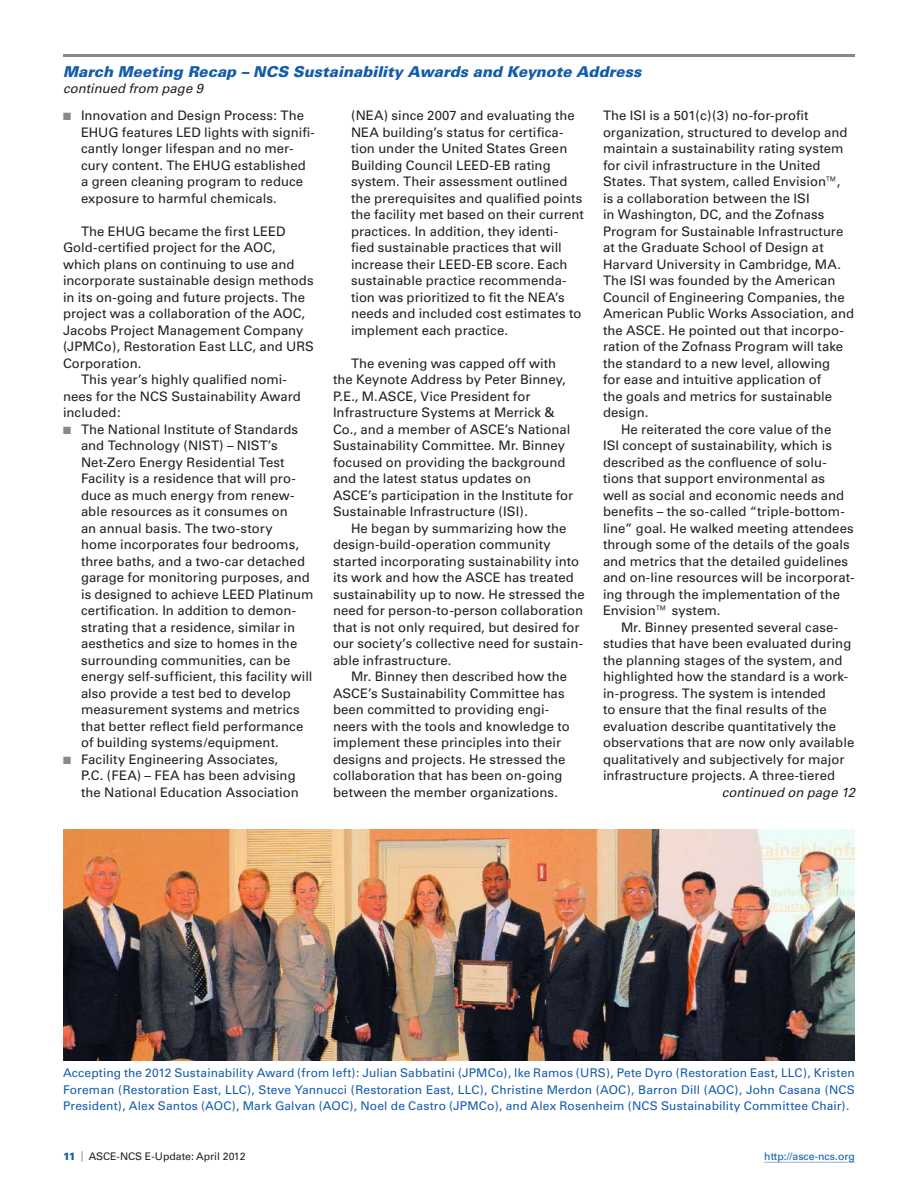
<style>
.page{position:relative;width:918px;height:1188px;background:#fff}
.page>*{position:absolute;margin:0;border:0;box-sizing:border-box;transform-origin:0 0}
.Head_2_Rule{font:italic 900 15px "Univers";color:#135cab}
.Text_1{font:13.2px/16.5px "Univers";letter-spacing:.005em;color:#231f20}
.Text_1_List_Bullets{font:13.2px/16.5px "Univers";letter-spacing:.005em;color:#231f20}
.Text_1_Space_Before{font:13.2px/16.5px "Univers";letter-spacing:.005em;color:#231f20}
.Text_1_No_Indent{font:italic 13.2px "Univers";color:#231f20}
.Text_1-2{font:italic 13.2px "Univers";color:#231f20}
.t1{font:12px/16.5px "Univers";letter-spacing:.01em;color:#135cab;text-align:justify}
.t2{font:10.5px "Univers";color:#231f20}
.t3{font:10.5px "Univers";color:#135cab}
.s1{color:#87898c}
.s2{font-weight:900;color:#135cab}
</style>
<div class="page">
<hr style="left:764px;top:1162px;width:91px;height:1px;background:#9baad6">
<hr style="left:63px;top:54px;width:792px;height:3px;background:#87898c">
<img style="left:63px;top:830px;width:792px;height:230px">
<p class="Head_2_Rule" style="left:63px;top:62px;width:580px">March Meeting Recap – NCS Sustainability Awards and Keynote Address</p>
<p class="Text_1_No_Indent" style="left:63px;top:80px;width:142px">continued from page 9</p>
<p class="Text_1_List_Bullets" style="left:81px;top:107px;width:236px;text-indent:-18px"><span class="s1">■</span> Innovation and Design Process: The EHUG features LED lights with signifi&shy;cantly longer lifespan and no mer&shy;cury content. The EHUG established a green cleaning program to reduce exposure to harmful chemicals.</p>
<p class="Text_1_Space_Before" style="left:63px;top:223px;width:253px;text-indent:18px">The EHUG became the first LEED Gold-certified project for the AOC, which plans on continuing to use and incorporate sustainable design methods in its on-going and future projects. The project was a collaboration of the AOC, Jacobs Project Management Company (JPMCo), Restoration East LLC, and URS Corporation.</p>
<p class="Text_1" style="left:63px;top:371px;width:239px;text-indent:18px">This year’s highly qualified nomi&shy;nees for the NCS Sustainability Award included:</p>
<p class="Text_1_List_Bullets" style="left:81px;top:421px;width:234px;text-indent:-18px"><span class="s1">■</span> The National Institute of Standards and Technology (NIST) – NIST’s Net-Zero Energy Residential Test Facility is a residence that will pro&shy;duce as much energy from renew&shy;able resources as it consumes on<br>an annual basis. The two-story<br>home incorporates four bedrooms, three baths, and a two-car detached garage for monitoring purposes, and is designed to achieve LEED Platinum certification. In addition to demon&shy;strating that a residence, similar in aesthetics and size to homes in the surrounding communities, can be energy self-sufficient, this facility will also provide a test bed to develop measurement systems and metrics that better reflect field performance of building systems/equipment.</p>
<p class="Text_1_List_Bullets" style="left:81px;top:751px;width:219px;text-indent:-18px"><span class="s1">■</span> Facility Engineering Associates,<br>P.C. (FEA) – FEA has been advising the National Education Association</p>
<p class="Text_1_List_Bullets" style="left:351px;top:107px;width:234px">(NEA) since 2007 and evaluating the NEA building’s status for certifica&shy;tion under the United States Green Building Council LEED-EB rating system. Their assessment outlined the prerequisites and qualified points the facility met based on their current practices. In addition, they identi&shy;fied sustainable practices that will increase their LEED-EB score. Each sustainable practice recommenda&shy;tion was prioritized to fit the NEA’s needs and included cost estimates to implement each practice.</p>
<p class="Text_1_Space_Before" style="left:333px;top:355px;width:242px;text-indent:18px">The evening was capped off with the Keynote Address by Peter Binney, P.E., M.ASCE, Vice President for Infrastructure Systems at Merrick &amp; Co., and a member of ASCE’s National Sustainability Committee. Mr. Binney focused on providing the background and the latest status updates on ASCE’s participation in the Institute for Sustainable Infrastructure (ISI).</p>
<p class="Text_1" style="left:333px;top:520px;width:253px;text-indent:18px">He began by summarizing how the design-build-operation community started incorporating sustainability into its work and how the ASCE has treated sustainability up to now. He stressed the need for person-to-person collaboration that is not only required, but desired for our society’s collective need for sustain&shy;able infrastructure.</p>
<p class="Text_1" style="left:333px;top:668px;width:239px;text-indent:18px">Mr. Binney then described how the ASCE’s Sustainability Committee has been committed to providing engi&shy;neers with the tools and knowledge to implement these principles into their designs and projects. He stressed the collaboration that has been on-going between the member organizations.</p>
<p class="Text_1" style="left:603px;top:107px;width:253px">The ISI is a 501(c)(3) no-for-profit organization, structured to develop and maintain a sustainability rating system for civil infrastructure in the United States. That system, called Envision™,<br>is a collaboration between the ISI<br>in Washington, DC, and the Zofnass Program for Sustainable Infrastructure at the Graduate School of Design at Harvard University in Cambridge, MA.<br>The ISI was founded by the American Council of Engineering Companies, the American Public Works Association, and the ASCE. He pointed out that incorpo&shy;ration of the Zofnass Program will take the standard to a new level, allowing<br>for ease and intuitive application of<br>the goals and metrics for sustainable design.</p>
<p class="Text_1" style="left:603px;top:421px;width:253px;text-indent:18px">He reiterated the core value of the<br>ISI concept of sustainability, which is described as the confluence of solu&shy;tions that support environmental as<br>well as social and economic needs and benefits – the so-called “triple-bottom&shy;line” goal. He walked meeting attendees through some of the details of the goals and metrics that the detailed guidelines and on-line resources will be incorporat&shy;ing through the implementation of the Envision™ system.</p>
<p class="Text_1" style="left:603px;top:619px;width:253px;text-indent:18px">Mr. Binney presented several case&shy;studies that have been evaluated during the planning stages of the system, and highlighted how the standard is a work&shy;in-progress. The system is intended<br>to ensure that the final results of the evaluation describe quantitatively the observations that are now only available qualitatively and subjectively for major infrastructure projects. A three-tiered</p>
<p class="Text_1-2" style="left:722px;top:784px;width:135px">continued on page 12</p>
<p class="t1" style="left:63px;top:1065px;width:793px">Accepting the 2012 Sustainability Award (from left): Julian Sabbatini (JPMCo), Ike Ramos (URS), Pete Dyro (Restoration East, LLC), Kristen Foreman (Restoration East, LLC), Steve Yannucci (Restoration East, LLC), Christine Merdon (AOC), Barron Dill (AOC), John Casana (NCS President), Alex Santos (AOC), Mark Galvan (AOC), Noel de Castro (JPMCo), and Alex Rosenheim (NCS Sustainability Committee Chair).</p>
<p class="t2" style="left:63px;top:1150px;width:184px"><span class="s2">11</span> <span class="s1">|</span> ASCE-NCS E-Update: April 2012</p>
<p class="t3" style="left:764px;top:1150px;width:92px">http://asce-ncs.org</p>
</div>
